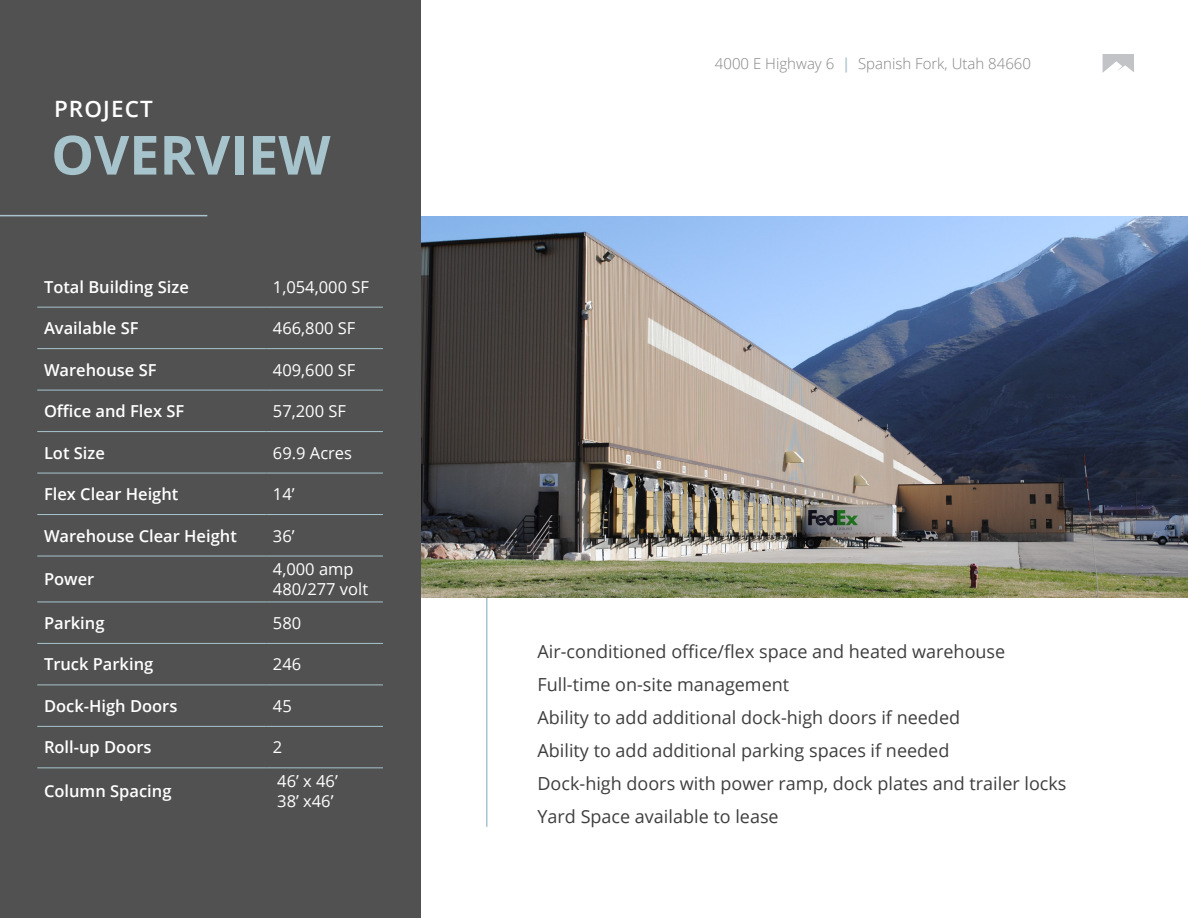
<style>
.page{position:relative;width:1188px;height:918px;background:#fff}
.page>*{position:absolute;margin:0;border:0;box-sizing:border-box;transform-origin:0 0}
.Cover_Title_02{font:700 54px "Open Sans";color:#a7c4cc}
.Cover_Title_04{font:600 22.5px "Open Sans";letter-spacing:.05em;color:#fff}
.Body{font:18px "Open Sans";color:#3e3e3f}
.t1{font:600 16.5px "Open Sans";color:#fff}
.t2{font:16.5px/19.8px "Open Sans";color:#fff}
.t3{font:300 15px "Open Sans";color:#858585}
.s1{font-weight:600;color:#a7c4cc}
</style>
<div class="page">
<div style="left:0;top:0;width:421px;height:918px;background:#515151"></div>
<svg style="left:1103px;top:54px;width:31px;height:18px"></svg>
<hr style="left:486px;top:578px;width:2px;height:249px;background:#a7c4cc">
<img style="left:421px;top:216px;width:767px;height:382px">
<hr style="left:0;top:215px;width:207px;height:1px;background:#a7c4cc">
<hr style="left:37px;top:307px;width:229px;height:1px;background:#a7c4cc">
<hr style="left:266px;top:307px;width:117px;height:1px;background:#a7c4cc">
<hr style="left:37px;top:348px;width:229px;height:1px;background:#a7c4cc">
<hr style="left:266px;top:348px;width:117px;height:1px;background:#a7c4cc">
<hr style="left:37px;top:390px;width:229px;height:1px;background:#a7c4cc">
<hr style="left:266px;top:390px;width:117px;height:1px;background:#a7c4cc">
<hr style="left:37px;top:431px;width:229px;height:1px;background:#a7c4cc">
<hr style="left:266px;top:431px;width:117px;height:1px;background:#a7c4cc">
<hr style="left:37px;top:473px;width:229px;height:1px;background:#a7c4cc">
<hr style="left:266px;top:473px;width:117px;height:1px;background:#a7c4cc">
<hr style="left:37px;top:514px;width:229px;height:1px;background:#a7c4cc">
<hr style="left:266px;top:514px;width:117px;height:1px;background:#a7c4cc">
<hr style="left:37px;top:556px;width:229px;height:1px;background:#a7c4cc">
<hr style="left:266px;top:556px;width:117px;height:1px;background:#a7c4cc">
<hr style="left:37px;top:602px;width:229px;height:1px;background:#a7c4cc">
<hr style="left:266px;top:602px;width:117px;height:1px;background:#a7c4cc">
<hr style="left:37px;top:643px;width:229px;height:1px;background:#a7c4cc">
<hr style="left:266px;top:643px;width:117px;height:1px;background:#a7c4cc">
<hr style="left:37px;top:685px;width:229px;height:1px;background:#a7c4cc">
<hr style="left:266px;top:685px;width:117px;height:1px;background:#a7c4cc">
<hr style="left:37px;top:726px;width:229px;height:1px;background:#a7c4cc">
<hr style="left:266px;top:726px;width:117px;height:1px;background:#a7c4cc">
<hr style="left:37px;top:768px;width:229px;height:1px;background:#a7c4cc">
<hr style="left:266px;top:768px;width:117px;height:1px;background:#a7c4cc">
<p class="Cover_Title_04" style="left:54px;top:93px;width:100px">PROJECT</p>
<p class="Cover_Title_02" style="left:51px;top:117px;width:281px">OVERVIEW</p>
<p class="t1" style="left:44px;top:275px;width:146px">Total Building Size</p>
<p class="t2" style="left:273px;top:276px;width:98px">1,054,000 SF</p>
<p class="t1" style="left:44px;top:317px;width:96px">Available SF</p>
<p class="t2" style="left:273px;top:318px;width:84px">466,800 SF</p>
<p class="t1" style="left:44px;top:358px;width:114px">Warehouse SF</p>
<p class="t2" style="left:273px;top:359px;width:84px">409,600 SF</p>
<p class="t1" style="left:44px;top:400px;width:142px">Office and Flex SF</p>
<p class="t2" style="left:273px;top:401px;width:75px">57,200 SF</p>
<p class="t1" style="left:44px;top:441px;width:62px">Lot Size</p>
<p class="t2" style="left:273px;top:442px;width:81px">69.9 Acres</p>
<p class="t1" style="left:44px;top:483px;width:136px">Flex Clear Height</p>
<p class="t2" style="left:273px;top:484px;width:23px">14’</p>
<p class="t1" style="left:44px;top:524px;width:194px">Warehouse Clear Height</p>
<p class="t2" style="left:273px;top:525px;width:23px">36’</p>
<p class="t1" style="left:44px;top:568px;width:52px">Power</p>
<p class="t2" style="left:273px;top:559px;width:97px">4,000 amp<br>480/277 volt</p>
<p class="t1" style="left:44px;top:612px;width:62px">Parking</p>
<p class="t2" style="left:273px;top:613px;width:30px">580</p>
<p class="t1" style="left:44px;top:653px;width:111px">Truck Parking</p>
<p class="t2" style="left:273px;top:654px;width:30px">246</p>
<p class="t1" style="left:44px;top:695px;width:135px">Dock-High Doors</p>
<p class="t2" style="left:273px;top:696px;width:20px">45</p>
<p class="t1" style="left:44px;top:736px;width:109px">Roll-up Doors</p>
<p class="t2" style="left:273px;top:737px;width:11px">2</p>
<p class="t1" style="left:44px;top:780px;width:129px">Column Spacing</p>
<p class="t2" style="left:277px;top:771px;width:62px">46’ x 46’</p>
<p class="t2" style="left:277px;top:791px;width:58px">38’ x46’</p>
<p class="t3" style="left:715px;top:53px;width:318px">4000 E Highway 6 <span class="s1">|</span> Spanish Fork, Utah 84660</p>
<p class="Body" style="left:538px;top:640px;width:469px">Air-conditioned office/flex space and heated warehouse</p>
<p class="Body" style="left:538px;top:673px;width:253px">Full-time on-site management</p>
<p class="Body" style="left:538px;top:706px;width:424px">Ability to add additional dock-high doors if needed</p>
<p class="Body" style="left:538px;top:739px;width:413px">Ability to add additional parking spaces if needed</p>
<p class="Body" style="left:538px;top:772px;width:530px">Dock-high doors with power ramp, dock plates and trailer locks</p>
<p class="Body" style="left:538px;top:805px;width:243px">Yard Space available to lease</p>
</div>
